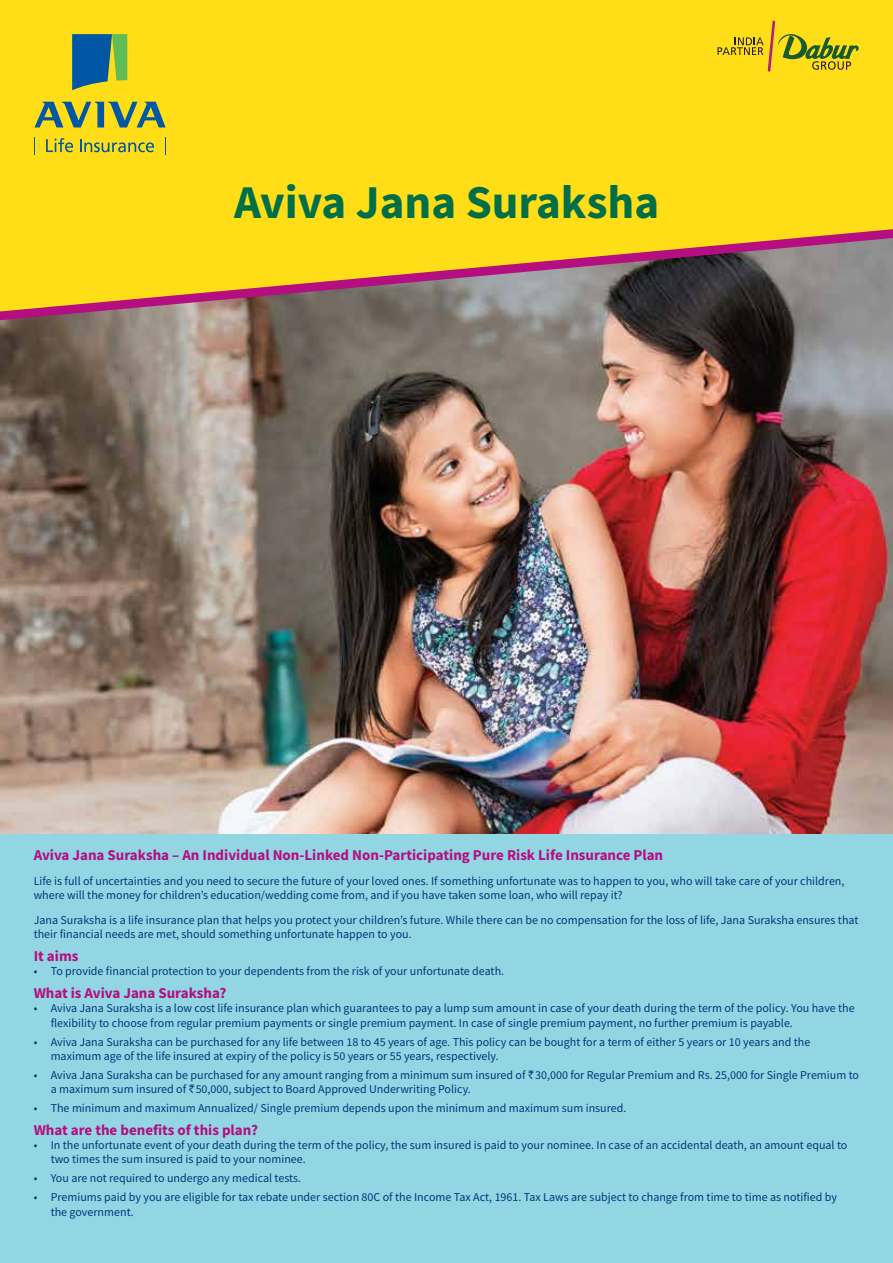
<style>
.page{position:relative;width:893px;height:1263px;background:#fff}
.page>*{position:absolute;margin:0;border:0;box-sizing:border-box;transform-origin:0 0}
.t1{font:700 47.1px "Source Sans Pro";color:#006f47}
.t2{font:700 15px "Source Sans Pro";color:#b40e80}
.t3{font:12px/14.4px "Source Sans Pro";color:#00377b}
.s1{font-family:"Rupee"}
</style>
<div class="page">
<div style="left:0;top:820px;width:893px;height:443px;background:#92d6e3"></div>
<img style="left:0;top:320px;width:893px;height:513px">
<svg style="left:0;top:311px;width:893px;height:9px;background:#796869"></svg>
<svg style="left:0;top:0;width:893px;height:311px;background:#edcc23"></svg>
<svg style="left:717px;top:21px;width:142px;height:51px;background:#dac31b"></svg>
<svg style="left:72px;top:34px;width:55px;height:56px;background:#42847a"></svg>
<svg style="left:34px;top:102px;width:132px;height:25px;background:#90a354"></svg>
<svg style="left:165px;top:137px;width:1px;height:17px"></svg>
<svg style="left:34px;top:137px;width:1px;height:17px"></svg>
<svg style="left:46px;top:138px;width:27px;height:14px"></svg>
<svg style="left:80px;top:139px;width:74px;height:13px"></svg>
<h1 class="t1" style="left:234px;top:170px;width:427px">Aviva Jana Suraksha</h1>
<p class="t2" style="left:34px;top:845px;width:631px">Aviva Jana Suraksha – An Individual Non-Linked Non-Participating Pure Risk Life Insurance Plan</p>
<p class="t3" style="left:34px;top:873px;width:812px">Life is full of uncertainties and you need to secure the future of your loved ones. If something unfortunate was to happen to you, who will take care of your children, where will the money for children’s education/wedding come from, and if you have taken some loan, who will repay it?</p>
<p class="t3" style="left:34px;top:913px;width:826px">Jana Suraksha is a life insurance plan that helps you protect your children’s future. While there can be no compensation for the loss of life, Jana Suraksha ensures that their financial needs are met, should something unfortunate happen to you.</p>
<p class="t2" style="left:34px;top:946px;width:46px">It aims</p>
<p class="t3" style="left:34px;top:964px;width:472px">• To provide financial protection to your dependents from the risk of your unfortunate death.</p>
<p class="t2" style="left:34px;top:983px;width:194px">What is Aviva Jana Suraksha?</p>
<p class="t3" style="left:51px;top:1001px;width:806px;text-indent:-17px">• Aviva Jana Suraksha is a low cost life insurance plan which guarantees to pay a lump sum amount in case of your death during the term of the policy. You have the flexibility to choose from regular premium payments or single premium payment. In case of single premium payment, no further premium is payable.</p>
<p class="t3" style="left:51px;top:1034px;width:761px;text-indent:-17px">• Aviva Jana Suraksha can be purchased for any life between 18 to 45 years of age. This policy can be bought for a term of either 5 years or 10 years and the maximum age of the life insured at expiry of the policy is 50 years or 55 years, respectively.</p>
<p class="t3" style="left:51px;top:1067px;width:810px;text-indent:-17px">• Aviva Jana Suraksha can be purchased for any amount ranging from a minimum sum insured of <span class="s1">`</span>30,000 for Regular Premium and Rs. 25,000 for Single Premium to a maximum sum insured of <span class="s1">`</span>50,000, subject to Board Approved Underwriting Policy.</p>
<p class="t3" style="left:34px;top:1101px;width:594px">• The minimum and maximum Annualized/ Single premium depends upon the minimum and maximum sum insured.</p>
<p class="t2" style="left:34px;top:1119px;width:226px">What are the benefits of this plan?</p>
<p class="t3" style="left:51px;top:1138px;width:798px;text-indent:-17px">• In the unfortunate event of your death during the term of the policy, the sum insured is paid to your nominee. In case of an accidental death, an amount equal to two times the sum insured is paid to your nominee.</p>
<p class="t3" style="left:34px;top:1171px;width:269px">• You are not required to undergo any medical tests.</p>
<p class="t3" style="left:51px;top:1190px;width:788px;text-indent:-17px">• Premiums paid by you are eligible for tax rebate under section 80C of the Income Tax Act, 1961. Tax Laws are subject to change from time to time as notified by the government.</p>
</div>
